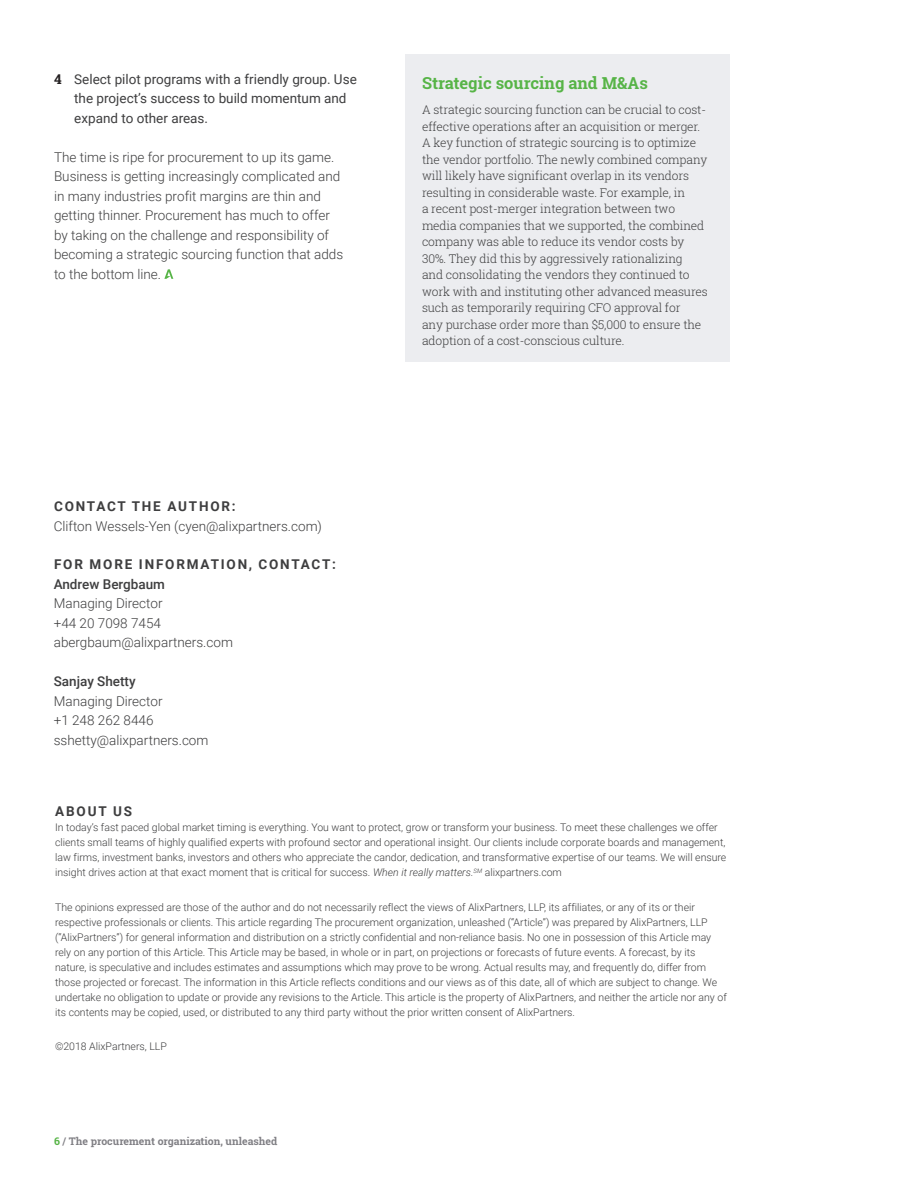
<style>
.page{position:relative;width:918px;height:1188px;background:#fff}
.page>*{position:absolute;margin:0;border:0;box-sizing:border-box;transform-origin:0 0}
.Calout_heading{font:700 16.5px "Roboto Slab";color:#57b447}
.Body{font:300 13.5px/19.5px "Roboto";color:#3e3e3f}
.t1{font:13.5px/19.5px "Roboto";color:#3e3e3f}
.Subheading{font:700 13.5px "Roboto";letter-spacing:.135em;color:#3e3e3f}
.Body-2{font:700 13.5px "Roboto";letter-spacing:.135em;color:#3e3e3f}
.Calout_heading-2{font:300 12px/16.5px "Roboto Slab";letter-spacing:-.01em;color:#3e3e3f}
.Boilerplate{font:300 10.5px/15px "Roboto";color:#3e3e3f}
.Body-3{font:300 10.5px/15px "Roboto";color:#3e3e3f}
.t2{font:700 10.5px "Roboto Slab";color:#807f84}
.s1{font-family:"Roboto Slab";font-weight:700;color:#231f20}
.s2{font-weight:500}
.s3{font-style:italic}
.s4{color:#57b447}
</style>
<div class="page">
<svg style="left:164px;top:269px;width:9px;height:10px"></svg>
<div style="left:405px;top:54px;width:325px;height:308px;background:#ecedf0"></div>
<p class="t1" style="left:74px;top:69px;width:284px;text-indent:-20px"><span class="s1">4</span> Select pilot programs with a friendly group. Use the project’s success to build momentum and expand to other areas.</p>
<p class="Body" style="left:54px;top:147px;width:291px">The time is ripe for procurement to up its game.<br>Business is getting increasingly complicated and in many industries profit margins are thin and getting thinner. Procurement has much to offer by taking on the challenge and responsibility of becoming a strategic sourcing function that adds to the bottom line.</p>
<p class="Subheading" style="left:54px;top:497px;width:183px">CONTACT THE AUTHOR:</p>
<p class="Body" style="left:54px;top:515px;width:270px">Clifton Wessels-Yen (cyen@alixpartners.com)</p>
<p class="Subheading" style="left:54px;top:555px;width:283px">FOR MORE INFORMATION, CONTACT:</p>
<p class="Body" style="left:54px;top:574px;width:181px"><span class="s2">Andrew Bergbaum<br></span>Managing Director<br>+44 20 7098 7454 abergbaum@alixpartners.com</p>
<p class="Body" style="left:54px;top:671px;width:156px"><span class="s2">Sanjay Shetty<br></span>Managing Director<br>+1 248 262 8446 sshetty@alixpartners.com</p>
<p class="Calout_heading" style="left:422px;top:71px;width:227px">Strategic sourcing and M&amp;As</p>
<p class="Calout_heading-2" style="left:422px;top:101px;width:287px">A strategic sourcing function can be crucial to cost&shy;effective operations after an acquisition or merger.<br>A key function of strategic sourcing is to optimize the vendor portfolio. The newly combined company will likely have significant overlap in its vendors resulting in considerable waste. For example, in<br>a recent post-merger integration between two media companies that we supported, the combined company was able to reduce its vendor costs by 30%. They did this by aggressively rationalizing<br>and consolidating the vendors they continued to work with and instituting other advanced measures such as temporarily requiring CFO approval for<br>any purchase order more than $5,000 to ensure the adoption of a cost-conscious culture.</p>
<p class="Body-2" style="left:55px;top:802px;width:78px">ABOUT US</p>
<p class="Body-3" style="left:55px;top:820px;width:673px">In today’s fast paced global market timing is everything. You want to protect, grow or transform your business. To meet these challenges we offer clients small teams of highly qualified experts with profound sector and operational insight. Our clients include corporate boards and management, law firms, investment banks, investors and others who appreciate the candor, dedication, and transformative expertise of our teams. We will ensure insight drives action at that exact moment that is critical for success. <span class="s3">When it really matters.</span><sup>SM</sup> alixpartners.com</p>
<p class="Boilerplate" style="left:55px;top:899px;width:673px">The opinions expressed are those of the author and do not necessarily reflect the views of AlixPartners, LLP, its affiliates, or any of its or their respective professionals or clients. This article regarding The procurement organization, unleashed (“Article”) was prepared by AlixPartners, LLP (“AlixPartners”) for general information and distribution on a strictly confidential and non-reliance basis. No one in possession of this Article may rely on any portion of this Article. This Article may be based, in whole or in part, on projections or forecasts of future events. A forecast, by its nature, is speculative and includes estimates and assumptions which may prove to be wrong. Actual results may, and frequently do, differ from those projected or forecast. The information in this Article reflects conditions and our views as of this date, all of which are subject to change. We undertake no obligation to update or provide any revisions to the Article. This article is the property of AlixPartners, and neither the article nor any of its contents may be copied, used, or distributed to any third party without the prior written consent of AlixPartners.</p>
<p class="Boilerplate" style="left:55px;top:1039px;width:113px">©2018 AlixPartners, LLP</p>
<p class="t2" style="left:54px;top:1134px;width:225px"><span class="s4">6</span> / The procurement organization, unleashed</p>
</div>
